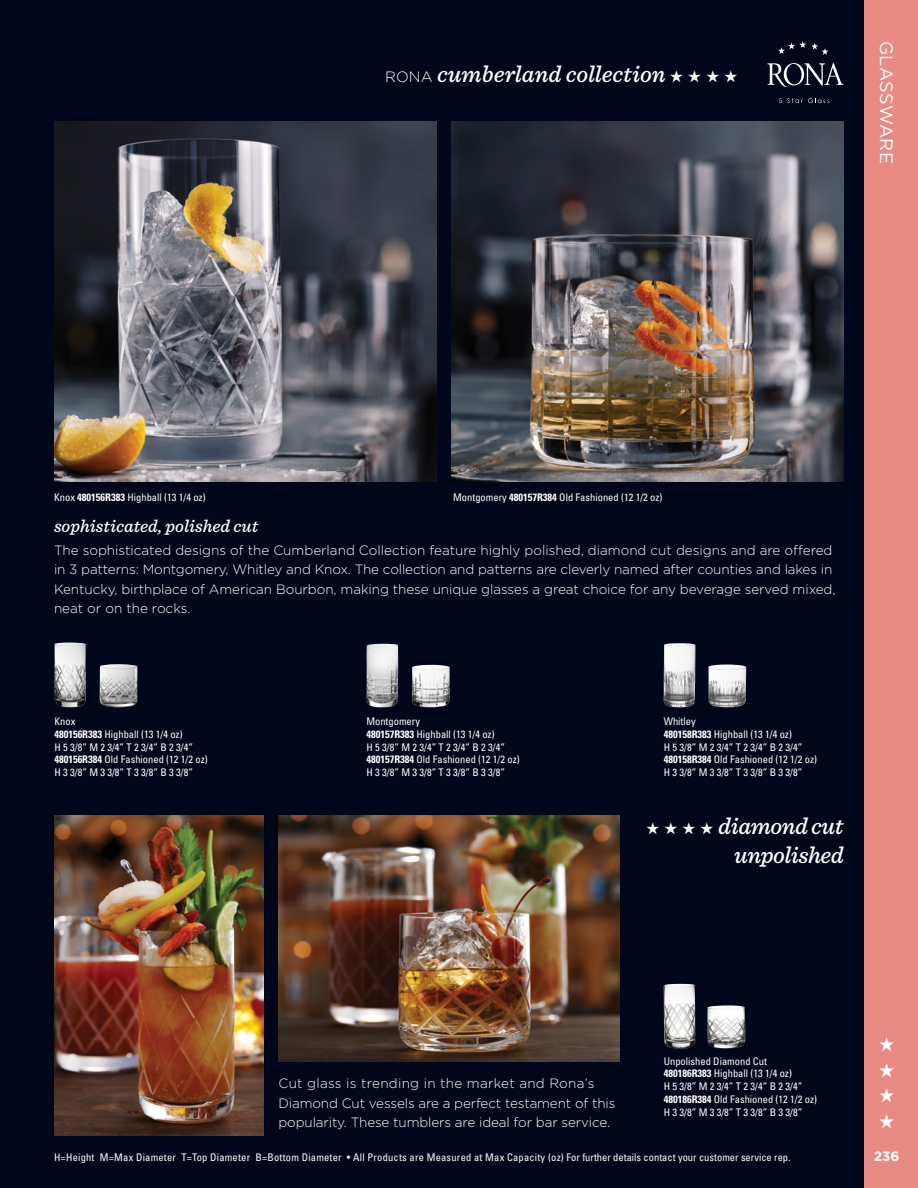
<style>
.page{position:relative;width:918px;height:1188px;background:#00071b}
.page>*{position:absolute;margin:0;border:0;box-sizing:border-box;transform-origin:0 0}
.t1{font:italic 500 24px "Sentinel";color:#fff}
.t2{font:italic 500 24px/28.8px "Sentinel";letter-spacing:-.02em;color:#fff;text-align:right}
.t3{font:19.5px/25.5px "Zapf Dingbats ITC";color:#fff;text-align:justify}
.t4{font:italic 500 18px "Sentinel";color:#fff}
.t5{font:18px "Gotham";letter-spacing:.025em;color:#fff}
.t6{font:300 13.5px/19.5px "Gotham";letter-spacing:-.005em;color:#fff}
.t7{font:700 13.5px "Gotham";color:#fff}
.t8{font:condensed 10.5px/12.8px "Univers LT Std";color:#fff}
.t9{font:condensed 10.5px "Univers LT Std";letter-spacing:.02em;color:#fff}
.s1{font-family:"Gotham";font-weight:300;font-style:normal;font-size:15px}
.s2{font-weight:700}
</style>
<div class="page">
<div style="left:864px;top:0;width:54px;height:1188px;background:#e98b84"></div>
<svg style="left:778px;top:41px;width:50px;height:14px"></svg>
<svg style="left:768px;top:63px;width:76px;height:24px"></svg>
<svg style="left:779px;top:98px;width:50px;height:5px"></svg>
<img style="left:707px;top:1005px;width:38px;height:44px">
<img style="left:664px;top:984px;width:32px;height:65px">
<img style="left:54px;top:122px;width:382px;height:360px">
<img style="left:451px;top:122px;width:393px;height:360px">
<img style="left:54px;top:643px;width:32px;height:64px">
<img style="left:366px;top:644px;width:32px;height:63px">
<img style="left:664px;top:643px;width:32px;height:64px">
<img style="left:100px;top:664px;width:38px;height:43px">
<img style="left:412px;top:665px;width:38px;height:42px">
<img style="left:708px;top:665px;width:39px;height:42px">
<img style="left:279px;top:815px;width:341px;height:247px">
<img style="left:54px;top:815px;width:210px;height:320px">
<h1 class="t1" style="left:385px;top:55px;width:354px"><span class="s1">RONA</span> cumberland collection ★ ★ ★ ★</h1>
<h3 class="t5" style="left:896px;top:40px;width:125px;rotate:90deg">GLASSWARE</h3>
<p class="t8" style="left:54px;top:491px;width:153px">Knox <span class="s2">480156R383</span> Highball (13 1/4 oz)</p>
<p class="t8" style="left:453px;top:491px;width:211px">Montgomery <span class="s2">480157R384</span> Old Fashioned (12 1/2 oz)</p>
<h3 class="t4" style="left:54px;top:512px;width:206px">sophisticated, polished cut</h3>
<p class="t6" style="left:54px;top:540px;width:783px">The sophisticated designs of the Cumberland Collection feature highly polished, diamond cut designs and are offered in 3 patterns: Montgomery, Whitley and Knox. The collection and patterns are cleverly named after counties and lakes in Kentucky, birthplace of American Bourbon, making these unique glasses a great choice for any beverage served mixed, neat or on the rocks.</p>
<p class="t8" style="left:54px;top:715px;width:155px">Knox<br><span class="s2">480156R383</span> Highball (13 1/4 oz)<br>H 5 3/8” M 2 3/4” T 2 3/4” B 2 3/4”<br><span class="s2">480156R384</span> Old Fashioned (12 1/2 oz)<br>H 3 3/8” M 3 3/8” T 3 3/8” B 3 3/8”</p>
<p class="t8" style="left:664px;top:715px;width:155px">Whitley<br><span class="s2">480158R383</span> Highball (13 1/4 oz)<br>H 5 3/8” M 2 3/4” T 2 3/4” B 2 3/4”<br><span class="s2">480158R384</span> Old Fashioned (12 1/2 oz)<br>H 3 3/8” M 3 3/8” T 3 3/8” B 3 3/8”</p>
<p class="t8" style="left:366px;top:715px;width:155px">Montgomery<br><span class="s2">480157R383</span> Highball (13 1/4 oz)<br>H 5 3/8” M 2 3/4” T 2 3/4” B 2 3/4”<br><span class="s2">480157R384</span> Old Fashioned (12 1/2 oz)<br>H 3 3/8” M 3 3/8” T 3 3/8” B 3 3/8”</p>
<h1 class="t2" style="left:646px;top:810px;width:199px">★ ★ ★ ★ diamond cut unpolished</h1>
<p class="t6" style="left:279px;top:1074px;width:339px">Cut glass is trending in the market and Rona’s<br>Diamond Cut vessels are a perfect testament of this popularity. These tumblers are ideal for bar service.</p>
<p class="t8" style="left:664px;top:1054px;width:155px">Unpolished Diamond Cut<br><span class="s2">480186R383</span> Highball (13 1/4 oz)<br>H 5 3/8” M 2 3/4” T 2 3/4” B 2 3/4”<br><span class="s2">480186R384</span> Old Fashioned (12 1/2 oz)<br>H 3 3/8” M 3 3/8” T 3 3/8” B 3 3/8”</p>
<h2 class="t3" style="left:879px;top:1032px;width:17px">★ ★ ★ ★</h2>
<p class="t9" style="left:54px;top:1150px;width:738px">H=Height M=Max Diameter T=Top Diameter B=Bottom Diameter • All Products are Measured at Max Capacity (oz) For further details contact your customer service rep.</p>
<p class="t7" style="left:874px;top:1148px;width:27px">236</p>
</div>
